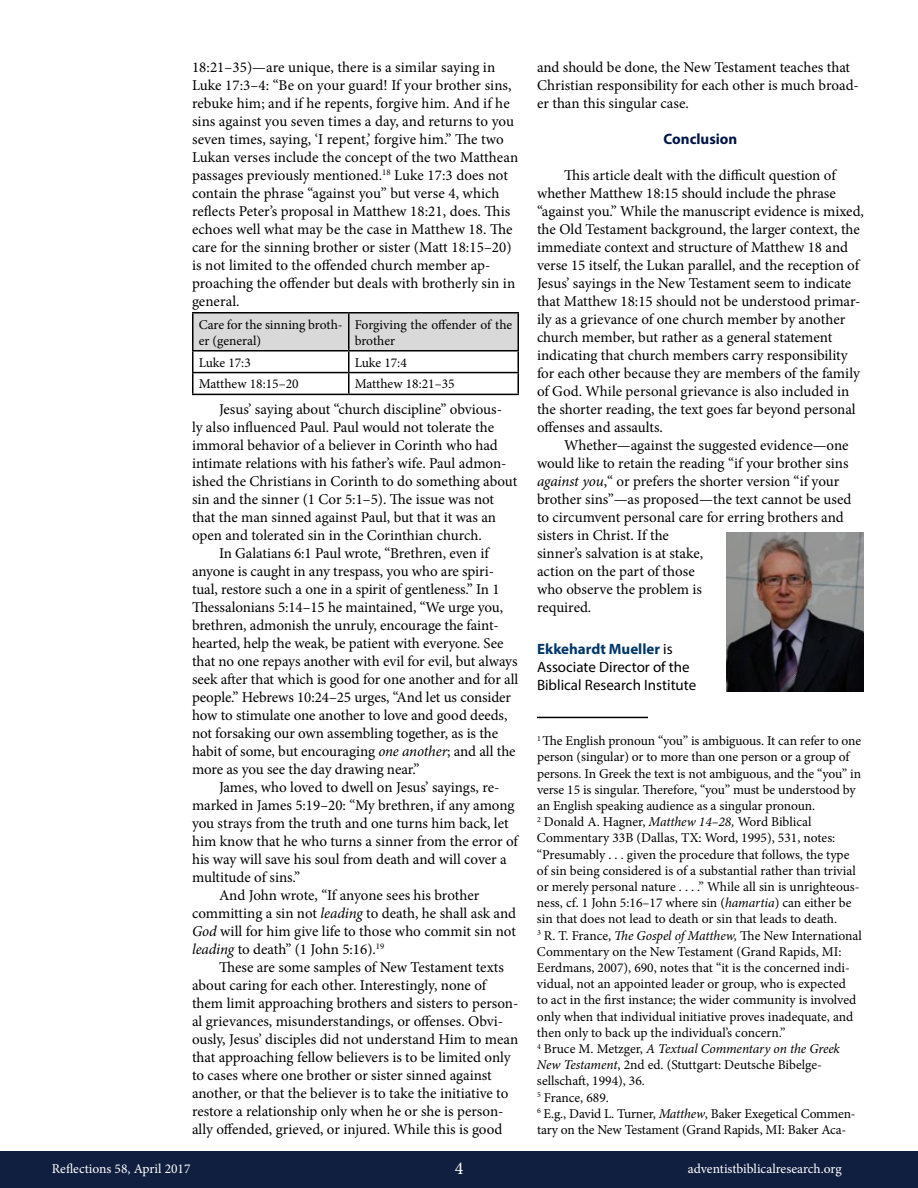
<style>
.page{position:relative;width:918px;height:1188px;background:#fff}
.page>*{position:absolute;margin:0;border:0;box-sizing:border-box;transform-origin:0 0}
.t1{font:18px "Minion Pro";color:#fff}
.t2{font:15px/18px "Minion Pro";letter-spacing:-.005em;color:#000}
.t3{font:15px/18px "Myriad Pro";color:#000}
.t4{font:700 15px "Myriad Pro";color:#001648}
.t5{font:13.5px/16.2px "Minion Pro";letter-spacing:-.005em;color:#000}
.t6{font:13.5px "Minion Pro";color:#fff}
.s1{font-style:italic}
.s2{font-weight:700;color:#003768}
</style>
<div class="page">
<div style="left:0;top:1151px;width:918px;height:37px;background:#101e3f"></div>
<hr style="left:192px;top:312px;width:157px;height:2px;background:#000">
<hr style="left:192px;top:313px;width:2px;height:37px;background:#000">
<hr style="left:349px;top:312px;width:170px;height:2px;background:#000">
<hr style="left:192px;top:350px;width:157px;height:2px;background:#000">
<hr style="left:192px;top:352px;width:2px;height:20px;background:#000">
<hr style="left:192px;top:372px;width:157px;height:1px;background:#000">
<hr style="left:192px;top:373px;width:2px;height:21px;background:#000">
<svg style="left:193px;top:313px;width:326px;height:81px"></svg>
<hr style="left:192px;top:394px;width:157px;height:1px;background:#000">
<hr style="left:349px;top:394px;width:170px;height:1px;background:#000">
<hr style="left:537px;top:717px;width:111px;height:1px;background:#000">
<img style="left:726px;top:532px;width:138px;height:160px">
<p class="t2" style="left:192px;top:58px;width:328px">18:21–35)—are unique, there is a similar saying in Luke 17:3–4: “Be on your guard! If your brother sins, rebuke him; and if he repents, forgive him. And if he sins against you seven times a day, and returns to you seven times, saying, ‘I repent,’ forgive him.” The two Lukan verses include the concept of the two Matthean passages previously mentioned.<sup>18</sup> Luke 17:3 does not contain the phrase “against you” but verse 4, which reflects Peter’s proposal in Matthew 18:21, does. This echoes well what may be the case in Matthew 18. The care for the sinning brother or sister (Matt 18:15–20) is not limited to the offended church member ap&shy;proaching the offender but deals with brotherly sin in general.</p>
<p class="t5" style="left:199px;top:316px;width:146px">Care for the sinning broth&shy;er (general)</p>
<p class="t5" style="left:355px;top:316px;width:159px">Forgiving the offender of the brother</p>
<p class="t5" style="left:199px;top:354px;width:54px">Luke 17:3</p>
<p class="t5" style="left:355px;top:354px;width:54px">Luke 17:4</p>
<p class="t5" style="left:199px;top:376px;width:101px">Matthew 18:15–20</p>
<p class="t5" style="left:355px;top:376px;width:101px">Matthew 18:21–35</p>
<p class="t2" style="left:219px;top:400px;width:285px">Jesus’ saying about “church discipline” obvious-</p>
<p class="t2" style="left:192px;top:418px;width:304px">ly also influenced Paul. Paul would not tolerate the</p>
<p class="t2" style="left:192px;top:436px;width:307px">immoral behavior of a believer in Corinth who had</p>
<p class="t2" style="left:192px;top:454px;width:316px">intimate relations with his father’s wife. Paul admon-</p>
<p class="t2" style="left:192px;top:472px;width:327px">ished the Christians in Corinth to do something about</p>
<p class="t2" style="left:192px;top:490px;width:304px">sin and the sinner (1 Cor 5:1–5). The issue was not</p>
<p class="t2" style="left:192px;top:508px;width:306px">that the man sinned against Paul, but that it was an</p>
<p class="t2" style="left:192px;top:526px;width:291px">open and tolerated sin in the Corinthian church.</p>
<p class="t2" style="left:219px;top:544px;width:271px">In Galatians 6:1 Paul wrote, “Brethren, even if</p>
<p class="t2" style="left:192px;top:562px;width:304px">anyone is caught in any trespass, you who are spiri-</p>
<p class="t2" style="left:192px;top:580px;width:309px">tual, restore such a one in a spirit of gentleness.” In 1</p>
<p class="t2" style="left:192px;top:598px;width:313px">Thessalonians 5:14–15 he maintained, “We urge you,</p>
<p class="t2" style="left:192px;top:616px;width:308px">brethren, admonish the unruly, encourage the faint-</p>
<p class="t2" style="left:192px;top:634px;width:313px">hearted, help the weak, be patient with everyone. See</p>
<p class="t2" style="left:192px;top:652px;width:327px">that no one repays another with evil for evil, but always</p>
<p class="t2" style="left:192px;top:670px;width:328px">seek after that which is good for one another and for all</p>
<p class="t2" style="left:192px;top:688px;width:321px">people.” Hebrews 10:24–25 urges, “And let us consider</p>
<p class="t2" style="left:192px;top:706px;width:317px">how to stimulate one another to love and good deeds,</p>
<p class="t2" style="left:192px;top:724px;width:308px">not forsaking our own assembling together, as is the</p>
<p class="t2" style="left:192px;top:742px;width:325px">habit of some, but encouraging <span class="s1">one another</span>; and all the</p>
<p class="t2" style="left:192px;top:760px;width:229px">more as you see the day drawing near.”</p>
<p class="t2" style="left:219px;top:778px;width:282px">James, who loved to dwell on Jesus’ sayings, re-</p>
<p class="t2" style="left:192px;top:796px;width:324px">marked in James 5:19–20: “My brethren, if any among</p>
<p class="t2" style="left:192px;top:814px;width:318px">you strays from the truth and one turns him back, let</p>
<p class="t2" style="left:192px;top:832px;width:327px">him know that he who turns a sinner from the error of</p>
<p class="t2" style="left:192px;top:850px;width:316px">his way will save his soul from death and will cover a</p>
<p class="t2" style="left:192px;top:868px;width:110px">multitude of sins.”</p>
<p class="t2" style="left:219px;top:886px;width:262px">And John wrote, “If anyone sees his brother</p>
<p class="t2" style="left:192px;top:904px;width:326px">committing a sin not <span class="s1">leading</span> to death, he shall ask and</p>
<p class="t2" style="left:192px;top:922px;width:325px"><span class="s1">God</span> will for him give life to those who commit sin not</p>
<p class="t2" style="left:192px;top:940px;width:194px"><span class="s1">leading</span> to death” (1 John 5:16).<sup>19</sup></p>
<p class="t2" style="left:219px;top:958px;width:286px">These are some samples of New Testament texts</p>
<p class="t2" style="left:192px;top:976px;width:296px">about caring for each other. Interestingly, none of</p>
<p class="t2" style="left:192px;top:994px;width:328px">them limit approaching brothers and sisters to person-</p>
<p class="t2" style="left:192px;top:1012px;width:313px">al grievances, misunderstandings, or offenses. Obvi-</p>
<p class="t2" style="left:192px;top:1030px;width:328px">ously, Jesus’ disciples did not understand Him to mean</p>
<p class="t2" style="left:192px;top:1048px;width:320px">that approaching fellow believers is to be limited only</p>
<p class="t2" style="left:192px;top:1066px;width:301px">to cases where one brother or sister sinned against</p>
<p class="t2" style="left:192px;top:1084px;width:318px">another, or that the believer is to take the initiative to</p>
<p class="t2" style="left:192px;top:1102px;width:313px">restore a relationship only when he or she is person-</p>
<p class="t2" style="left:192px;top:1120px;width:312px">ally offended, grieved, or injured. While this is good</p>
<p class="t2" style="left:537px;top:58px;width:323px">and should be done, the New Testament teaches that<br>Christian responsibility for each other is much broad&shy;er than this singular case.</p>
<p class="t4" style="left:664px;top:129px;width:75px">Conclusion</p>
<p class="t2" style="left:537px;top:166px;width:329px;text-indent:27px">This article dealt with the difficult question of whether Matthew 18:15 should include the phrase “against you.” While the manuscript evidence is mixed, the Old Testament background, the larger context, the immediate context and structure of Matthew 18 and verse 15 itself, the Lukan parallel, and the reception of Jesus’ sayings in the New Testament seem to indicate that Matthew 18:15 should not be understood primar&shy;ily as a grievance of one church member by another church member, but rather as a general statement indicating that church members carry responsibility for each other because they are members of the family of God. While personal grievance is also included in the shorter reading, the text goes far beyond personal offenses and assaults.</p>
<p class="t2" style="left:537px;top:436px;width:316px;text-indent:27px">Whether—against the suggested evidence—one would like to retain the reading “if your brother sins <span class="s1">against you</span>,“ or prefers the shorter version “if your brother sins”—as proposed—the text cannot be used to circumvent personal care for erring brothers and sisters in Christ. If the<br>sinner’s salvation is at stake,<br>action on the part of those<br>who observe the problem is<br>required.</p>
<p class="t3" style="left:537px;top:640px;width:161px"><span class="s2">Ekkehardt Mueller</span> is<br>Associate Director of the<br>Biblical Research Institute</p>
<p class="t5" style="left:537px;top:733px;width:327px"><sup>1</sup> The English pronoun “you” is ambiguous. It can refer to one person (singular) or to more than one person or a group of persons. In Greek the text is not ambiguous, and the “you” in verse 15 is singular. Therefore, “you” must be understood by an English speaking audience as a singular pronoun.<br><sup>2</sup> Donald A. Hagner, <span class="s1">Matthew 14–28,</span> Word Biblical Commentary 33B (Dallas, TX: Word, 1995), 531, notes: “Presumably . . . given the procedure that follows, the type of sin being considered is of a substantial rather than trivial or merely personal nature . . . .” While all sin is unrighteous&shy;ness, cf. 1 John 5:16–17 where sin (<span class="s1">hamartia</span>) can either be sin that does not lead to death or sin that leads to death.<br><sup>3</sup> R. T. France, <span class="s1">The Gospel of Matthew,</span> The New International Commentary on the New Testament (Grand Rapids, MI:<br>Eerdmans, 2007), 690, notes that “it is the concerned indi&shy;vidual, not an appointed leader or group, who is expected<br>to act in the first instance; the wider community is involved only when that individual initiative proves inadequate, and then only to back up the individual’s concern.”<br><sup>4</sup> Bruce M. Metzger, <span class="s1">A Textual Commentary on the Greek New Testament</span>, 2nd ed. (Stuttgart: Deutsche Bibelge&shy;sellschaft, 1994), 36.<br><sup>5</sup> France, 689.<br><sup>6</sup> E.g., David L. Turner, <span class="s1">Matthew</span>, Baker Exegetical Commen&shy;tary on the New Testament (Grand Rapids, MI: Baker Aca-</p>
<p class="t6" style="left:52px;top:1159px;width:140px">Reflections 58, April 2017</p>
<p class="t1" style="left:455px;top:1157px;width:10px">4</p>
<p class="t6" style="left:688px;top:1159px;width:155px">adventistbiblicalresearch.org</p>
</div>
